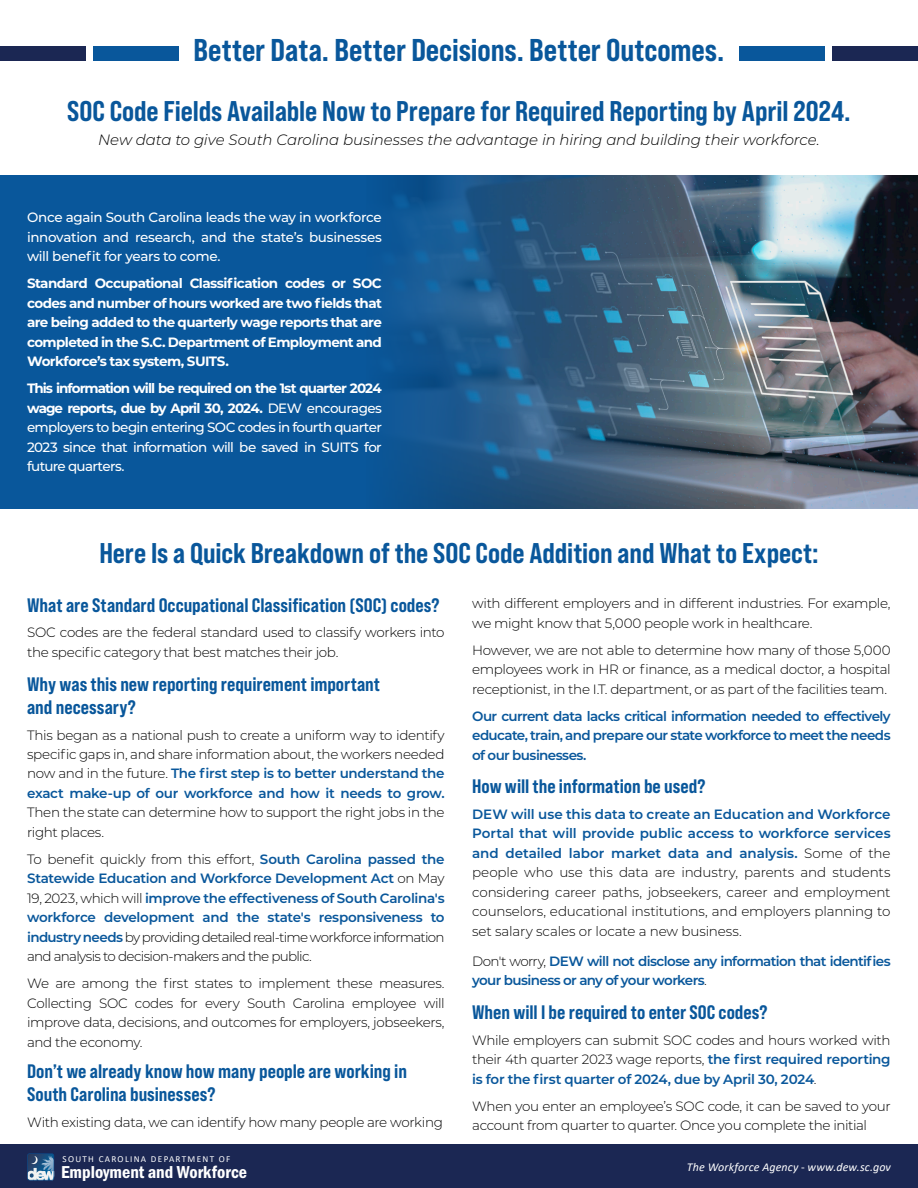
<style>
.page{position:relative;width:918px;height:1188px;background:#fff}
.page>*{position:absolute;margin:0;border:0;box-sizing:border-box;transform-origin:0 0}
.t1{font:31.5px "Bebas Neue Pro Sm E Eb";color:#09579b}
.t2{font:28.5px "Bebas Neue Pro Sm E Eb";letter-spacing:-.005em;color:#09579b}
.t3{font:19.5px/23.4px "Bebas Neue Pro Sm E Eb";color:#09579b}
.t4{font:17.85px "Franklin Gothic URW Con Dem";color:#fff}
.t5{font:italic 300 15px "Montserrat";letter-spacing:-.01em;color:#000}
.t6{font:300 13.5px/19.5px "Montserrat";letter-spacing:-.025em;color:#000;text-align:justify}
.t7{font:600 13.5px/19.5px "Montserrat";letter-spacing:-.045em;color:#09579b;text-align:justify}
.t8{font:500 13.5px/19.5px "Montserrat";letter-spacing:-.035em;color:#fff;text-align:justify}
.t9{font:700 13.5px/19.5px "Montserrat";letter-spacing:-.045em;color:#fff;text-align:justify}
.t10{font:italic 12px "Calibri";letter-spacing:.01em;color:#fff}
.t11{font:9.15px "Calibri";letter-spacing:.145em;color:#fff}
.s1{font-weight:700}
.s2{font-weight:600;color:#09579b}
.s3{font-weight:300;color:#000}
.s4{font-style:normal}
</style>
<div class="page">
<div style="left:93px;top:47px;width:86px;height:14px;background:#09579b"></div>
<div style="left:0;top:47px;width:86px;height:14px;background:#1b2753"></div>
<div style="left:739px;top:47px;width:86px;height:14px;background:#09579b"></div>
<div style="left:832px;top:47px;width:86px;height:14px;background:#1b2753"></div>
<div style="left:0;top:1145px;width:918px;height:43px;background:#1b2753"></div>
<img style="left:28px;top:1180px;width:25px;height:1px">
<svg style="left:27px;top:1154px;width:27px;height:26px"></svg>
<img style="left:742px;top:175px;width:176px;height:333px">
<div style="left:0;top:175px;width:366px;height:333px;background:#09579b"></div>
<svg style="left:366px;top:175px;width:376px;height:333px;background:#315d82"></svg>
<h1 class="t1" style="left:194px;top:31px;width:532px">Better Data. Better Decisions. Better Outcomes.</h1>
<h2 class="t2" style="left:67px;top:94px;width:785px">SOC Code Fields Available Now to Prepare for Required Reporting by April 2024.</h2>
<p class="t5" style="left:98px;top:129px;width:723px">New data to give South Carolina businesses the advantage in hiring and building their workforce.</p>
<p class="t8" style="left:27px;top:207px;width:356px">Once again South Carolina leads the way in workforce innovation and research, and the state’s businesses will benefit for years to come.</p>
<p class="t9" style="left:27px;top:273px;width:356px">Standard Occupational Classification codes or SOC codes and number of hours worked are two fields that are being added to the quarterly wage reports that are completed in the S.C. Department of Employment and Workforce’s tax system, SUITS.</p>
<p class="t8" style="left:27px;top:378px;width:356px"><span class="s1">This information will be required on the 1st quarter 2024 wage reports, due by April 30, 2024.</span> DEW encourages employers to begin entering SOC codes in fourth quarter 2023 since that information will be saved in SUITS for future quarters.</p>
<h2 class="t2" style="left:99px;top:536px;width:721px">Here Is a Quick Breakdown of the SOC Code Addition and What to Expect:</h2>
<h3 class="t3" style="left:27px;top:593px;width:414px">What are Standard Occupational Classification (SOC) codes?</h3>
<p class="t6" style="left:27px;top:622px;width:419px">SOC codes are the federal standard used to classify workers into the specific category that best matches their job.</p>
<h3 class="t3" style="left:27px;top:672px;width:354px">Why was this new reporting requirement important and necessary?</h3>
<p class="t6" style="left:27px;top:725px;width:419px">This began as a national push to create a uniform way to identify specific gaps in, and share information about, the workers needed now and in the future. <span class="s2">The first step is to better understand the exact make-up of our workforce and how it needs to grow.</span></p>
<p class="t6" style="left:27px;top:803px;width:419px">Then the state can determine how to support the right jobs in the right places.</p>
<p class="t7" style="left:27px;top:849px;width:419px"><span class="s3">To benefit quickly from this effort,</span> South Carolina passed the Statewide Education and Workforce Development Act <span class="s3">on May 19, 2023, which will</span> improve the effectiveness of South Carolina's workforce development and the state's responsiveness to industry needs <span class="s3">by providing detailed real-time workforce information and analysis to decision-makers and the public.</span></p>
<p class="t6" style="left:27px;top:973px;width:419px">We are among the first states to implement these measures.<br>Collecting SOC codes for every South Carolina employee will improve data, decisions, and outcomes for employers, jobseekers, and the economy.</p>
<h3 class="t3" style="left:27px;top:1059px;width:381px">Don’t we already know how many people are working in<br>South Carolina businesses?</h3>
<p class="t6" style="left:27px;top:1112px;width:417px">With existing data, we can identify how many people are working</p>
<p class="t6" style="left:472px;top:593px;width:420px">with different employers and in different industries. For example, we might know that 5,000 people work in healthcare.</p>
<p class="t6" style="left:472px;top:640px;width:420px">However, we are not able to determine how many of those 5,000 employees work in HR or finance, as a medical doctor, a hospital receptionist, in the I.T. department, or as part of the facilities team.</p>
<p class="t7" style="left:472px;top:705px;width:420px">Our current data lacks critical information needed to effectively educate, train, and prepare our state workforce to meet the needs of our businesses.</p>
<h3 class="t3" style="left:472px;top:775px;width:235px">How will the information be used?</h3>
<p class="t6" style="left:472px;top:804px;width:420px"><span class="s2">DEW will use this data to create an Education and Workforce Portal that will provide public access to workforce services and detailed labor market data and analysis.</span> Some of the people who use this data are industry, parents and students considering career paths, jobseekers, career and employment counselors, educational institutions, and employers planning to set salary scales or locate a new business.</p>
<p class="t7" style="left:472px;top:951px;width:420px"><span class="s3">Don't worry,</span> DEW will not disclose any information that identifies your business or any of your workers<span class="s3">.</span></p>
<h3 class="t3" style="left:472px;top:1001px;width:297px">When will I be required to enter SOC codes?</h3>
<p class="t6" style="left:472px;top:1030px;width:420px">While employers can submit SOC codes and hours worked with their 4th quarter 2023 wage reports, <span class="s2">the first required reporting is for the first quarter of 2024, due by April 30, 2024</span>.</p>
<p class="t6" style="left:472px;top:1096px;width:420px">When you enter an employee’s SOC code, it can be saved to your account from quarter to quarter. Once you complete the initial</p>
<p class="t11" style="left:63px;top:1152px;width:169px">SOUTH CAROLINA DEPARTMENT OF</p>
<h3 class="t4" style="left:61px;top:1160px;width:188px">Employment and Workforce</h3>
<p class="t10" style="left:687px;top:1158px;width:206px">The Workforce Agency <span class="s4">-</span> www.dew.sc.gov</p>
</div>
